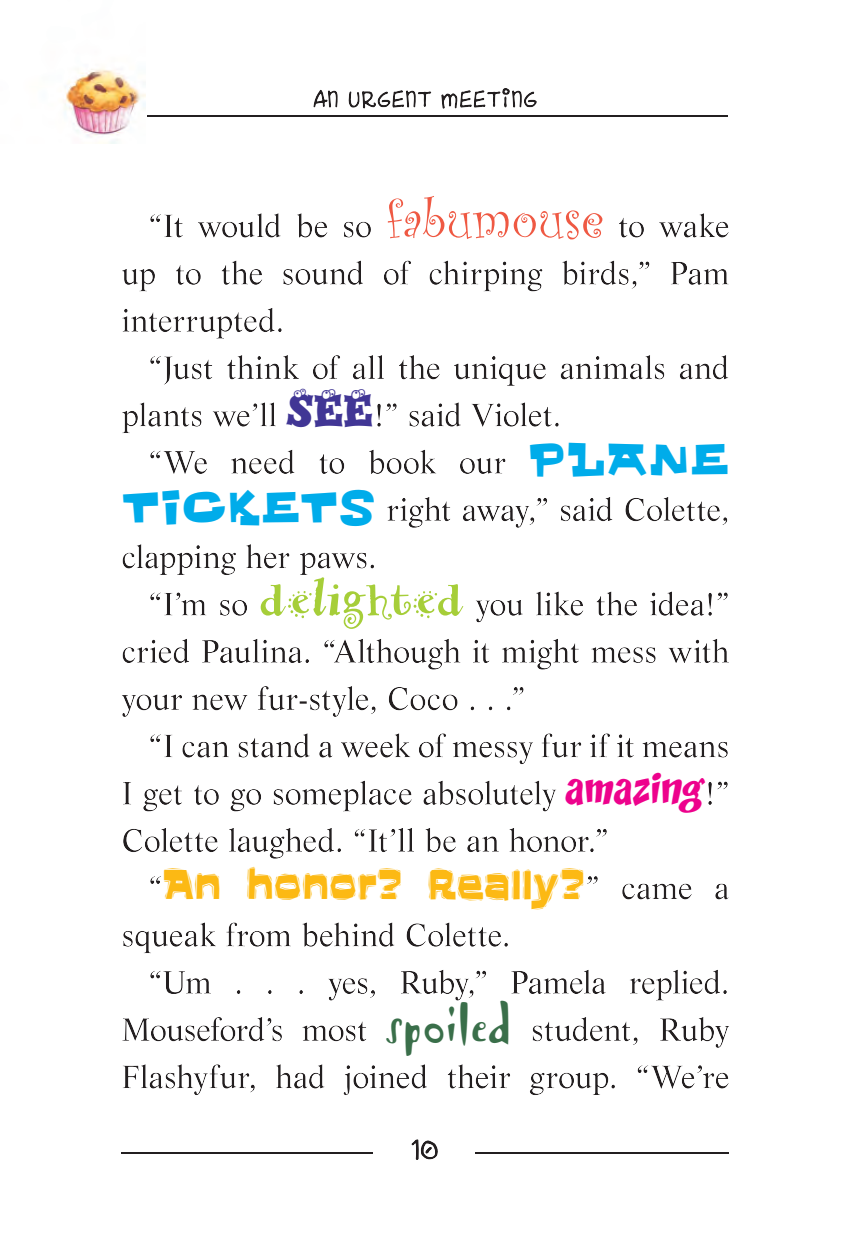
<style>
.page{position:relative;width:851px;height:1236px;background:#fff}
.page>*{position:absolute;margin:0;border:0;box-sizing:border-box;transform-origin:0 0}
.t1{font:54px "Curlz";letter-spacing:.005em;color:#ef5943}
.t2{font:51.75px "Remedy Double";letter-spacing:-.02em;color:#a6ce39}
.t3{font:47.25px "Aftershock ITC";letter-spacing:.01em;color:#fcb914}
.t4{font:47.25px "Airstream ITC";letter-spacing:.01em;color:#3a6f4a}
.t5{font:45px "Eyeballs BT";color:#413695}
.t6{font:40.5px "Whachouse";letter-spacing:.025em;color:#00acea}
.t7{font:40.5px "CC Zoinks";letter-spacing:.03em;color:#ed028c}
</style>
<div class="page">
<img style="left:65px;top:68px;width:81px;height:76px">
<svg style="left:411px;top:1139px;width:27px;height:20px"></svg>
<hr style="left:122px;top:1152px;width:251px;height:1px;background:#231f20">
<hr style="left:475px;top:1152px;width:254px;height:1px;background:#231f20">
<svg style="left:150px;top:214px;width:33px;height:23px"></svg>
<svg style="left:198px;top:213px;width:83px;height:24px"></svg>
<svg style="left:297px;top:213px;width:30px;height:24px"></svg>
<svg style="left:344px;top:222px;width:27px;height:15px"></svg>
<svg style="left:619px;top:218px;width:25px;height:19px"></svg>
<svg style="left:659px;top:213px;width:69px;height:24px"></svg>
<svg style="left:122px;top:269px;width:33px;height:22px"></svg>
<svg style="left:176px;top:265px;width:25px;height:20px"></svg>
<svg style="left:221px;top:260px;width:41px;height:25px"></svg>
<svg style="left:283px;top:260px;width:80px;height:25px"></svg>
<svg style="left:384px;top:260px;width:27px;height:25px"></svg>
<svg style="left:429px;top:260px;width:113px;height:31px"></svg>
<svg style="left:562px;top:260px;width:87px;height:29px"></svg>
<svg style="left:671px;top:262px;width:57px;height:23px"></svg>
<svg style="left:122px;top:308px;width:160px;height:31px"></svg>
<svg style="left:150px;top:356px;width:62px;height:29px"></svg>
<svg style="left:227px;top:355px;width:72px;height:24px"></svg>
<svg style="left:313px;top:355px;width:27px;height:24px"></svg>
<svg style="left:353px;top:355px;width:31px;height:24px"></svg>
<svg style="left:399px;top:355px;width:41px;height:24px"></svg>
<svg style="left:454px;top:356px;width:92px;height:30px"></svg>
<svg style="left:560px;top:355px;width:104px;height:24px"></svg>
<svg style="left:680px;top:355px;width:48px;height:24px"></svg>
<svg style="left:122px;top:402px;width:79px;height:31px"></svg>
<svg style="left:213px;top:402px;width:63px;height:24px"></svg>
<svg style="left:377px;top:403px;width:20px;height:23px"></svg>
<svg style="left:409px;top:402px;width:52px;height:24px"></svg>
<svg style="left:471px;top:402px;width:87px;height:25px"></svg>
<svg style="left:150px;top:450px;width:57px;height:24px"></svg>
<svg style="left:231px;top:450px;width:63px;height:24px"></svg>
<svg style="left:319px;top:454px;width:25px;height:20px"></svg>
<svg style="left:369px;top:449px;width:67px;height:25px"></svg>
<svg style="left:460px;top:458px;width:45px;height:16px"></svg>
<svg style="left:387px;top:497px;width:63px;height:31px"></svg>
<svg style="left:463px;top:498px;width:84px;height:30px"></svg>
<svg style="left:561px;top:497px;width:51px;height:24px"></svg>
<svg style="left:625px;top:497px;width:102px;height:28px"></svg>
<svg style="left:122px;top:544px;width:114px;height:31px"></svg>
<svg style="left:246px;top:544px;width:43px;height:24px"></svg>
<svg style="left:300px;top:552px;width:74px;height:23px"></svg>
<svg style="left:150px;top:592px;width:56px;height:23px"></svg>
<svg style="left:220px;top:600px;width:27px;height:15px"></svg>
<svg style="left:476px;top:600px;width:47px;height:22px"></svg>
<svg style="left:536px;top:591px;width:47px;height:24px"></svg>
<svg style="left:596px;top:591px;width:41px;height:24px"></svg>
<svg style="left:650px;top:591px;width:77px;height:24px"></svg>
<svg style="left:123px;top:639px;width:66px;height:24px"></svg>
<svg style="left:202px;top:639px;width:107px;height:24px"></svg>
<svg style="left:324px;top:639px;width:136px;height:30px"></svg>
<svg style="left:473px;top:639px;width:16px;height:24px"></svg>
<svg style="left:502px;top:639px;width:77px;height:30px"></svg>
<svg style="left:591px;top:647px;width:64px;height:16px"></svg>
<svg style="left:668px;top:639px;width:60px;height:24px"></svg>
<svg style="left:122px;top:694px;width:60px;height:23px"></svg>
<svg style="left:192px;top:694px;width:55px;height:16px"></svg>
<svg style="left:258px;top:686px;width:117px;height:31px"></svg>
<svg style="left:389px;top:687px;width:68px;height:23px"></svg>
<svg style="left:470px;top:706px;width:4px;height:4px"></svg>
<svg style="left:488px;top:706px;width:4px;height:4px"></svg>
<svg style="left:514px;top:687px;width:9px;height:7px"></svg>
<svg style="left:150px;top:734px;width:22px;height:23px"></svg>
<svg style="left:182px;top:742px;width:47px;height:15px"></svg>
<svg style="left:238px;top:733px;width:72px;height:24px"></svg>
<svg style="left:319px;top:742px;width:14px;height:15px"></svg>
<svg style="left:341px;top:733px;width:69px;height:24px"></svg>
<svg style="left:419px;top:733px;width:27px;height:24px"></svg>
<svg style="left:452px;top:742px;width:81px;height:22px"></svg>
<svg style="left:541px;top:733px;width:40px;height:24px"></svg>
<svg style="left:590px;top:733px;width:20px;height:24px"></svg>
<svg style="left:617px;top:734px;width:17px;height:23px"></svg>
<svg style="left:642px;top:742px;width:85px;height:15px"></svg>
<svg style="left:123px;top:782px;width:8px;height:22px"></svg>
<svg style="left:143px;top:785px;width:39px;height:26px"></svg>
<svg style="left:194px;top:785px;width:25px;height:19px"></svg>
<svg style="left:230px;top:789px;width:31px;height:22px"></svg>
<svg style="left:273px;top:780px;width:139px;height:31px"></svg>
<svg style="left:423px;top:780px;width:133px;height:31px"></svg>
<svg style="left:708px;top:782px;width:3px;height:22px"></svg>
<svg style="left:717px;top:781px;width:10px;height:8px"></svg>
<svg style="left:123px;top:828px;width:95px;height:24px"></svg>
<svg style="left:229px;top:828px;width:112px;height:30px"></svg>
<svg style="left:354px;top:828px;width:60px;height:24px"></svg>
<svg style="left:425px;top:828px;width:31px;height:24px"></svg>
<svg style="left:467px;top:836px;width:32px;height:16px"></svg>
<svg style="left:509px;top:828px;width:98px;height:24px"></svg>
<svg style="left:150px;top:876px;width:11px;height:7px"></svg>
<svg style="left:588px;top:876px;width:9px;height:7px"></svg>
<svg style="left:622px;top:883px;width:69px;height:16px"></svg>
<svg style="left:715px;top:883px;width:13px;height:16px"></svg>
<svg style="left:123px;top:922px;width:93px;height:31px"></svg>
<svg style="left:226px;top:922px;width:65px;height:24px"></svg>
<svg style="left:302px;top:922px;width:92px;height:24px"></svg>
<svg style="left:406px;top:922px;width:102px;height:24px"></svg>
<svg style="left:150px;top:971px;width:60px;height:22px"></svg>
<svg style="left:328px;top:978px;width:47px;height:22px"></svg>
<svg style="left:401px;top:970px;width:85px;height:30px"></svg>
<svg style="left:511px;top:970px;width:95px;height:23px"></svg>
<svg style="left:630px;top:969px;width:96px;height:31px"></svg>
<svg style="left:122px;top:1017px;width:160px;height:24px"></svg>
<svg style="left:302px;top:1021px;width:64px;height:20px"></svg>
<svg style="left:532px;top:1017px;width:105px;height:28px"></svg>
<svg style="left:660px;top:1017px;width:69px;height:30px"></svg>
<svg style="left:123px;top:1064px;width:132px;height:31px"></svg>
<svg style="left:276px;top:1064px;width:48px;height:24px"></svg>
<svg style="left:343px;top:1064px;width:84px;height:31px"></svg>
<svg style="left:447px;top:1064px;width:63px;height:24px"></svg>
<svg style="left:530px;top:1072px;width:85px;height:23px"></svg>
<svg style="left:637px;top:1065px;width:91px;height:23px"></svg>
<svg style="left:313px;top:90px;width:25px;height:18px"></svg>
<svg style="left:348px;top:90px;width:83px;height:19px"></svg>
<svg style="left:441px;top:88px;width:96px;height:21px"></svg>
<hr style="left:147px;top:115px;width:581px;height:2px;background:#231f20">
<p class="t1" style="left:386px;top:187px;width:219px">fabumouse</p>
<p class="t5" style="left:286px;top:384px;width:88px">SEE</p>
<p class="t6" style="left:121px;top:491px;width:255px">tickets</p>
<p class="t6" style="left:528px;top:443px;width:202px">plane</p>
<p class="t2" style="left:259px;top:584px;width:206px">delighted</p>
<p class="t7" style="left:566px;top:770px;width:139px">AMAZING</p>
<p class="t3" style="left:163px;top:866px;width:422px">An honor? Really?</p>
<p class="t4" style="left:386px;top:1000px;width:127px">spoiled</p>
</div>
